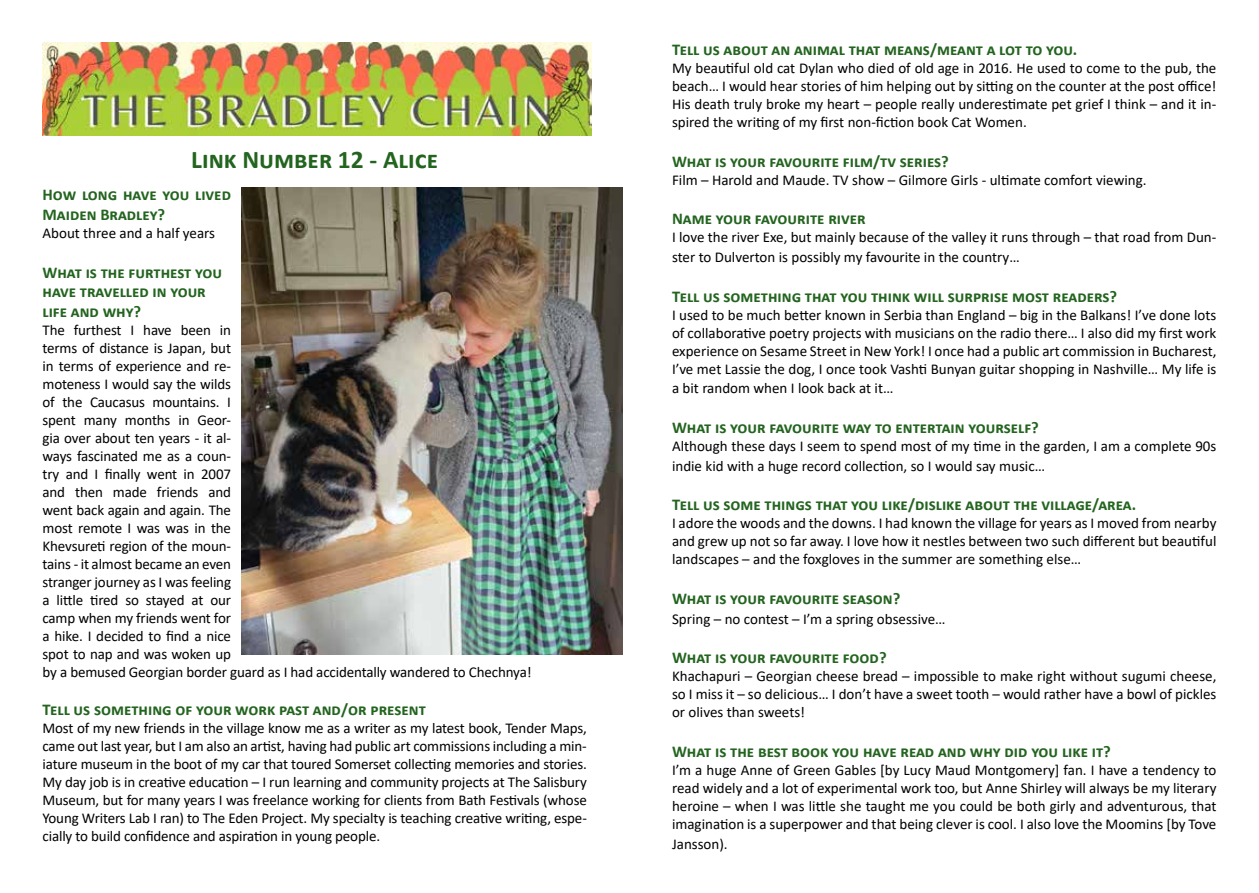
<style>
.page{position:relative;width:1259px;height:893px;background:#fff}
.page>*{position:absolute;margin:0;border:0;box-sizing:border-box;transform-origin:0 0}
.t1{font:700 25.5px "Calibri";color:#23641f}
.t2{font:700 16.5px/19.8px "Calibri";color:#23641f}
.t3{font:15px/18px "Calibri";letter-spacing:-.01em;color:#000;text-align:justify}
</style>
<div class="page">
<img style="left:43px;top:43px;width:548px;height:92px">
<img style="left:242px;top:188px;width:380px;height:466px">
<h1 class="t1" style="left:191px;top:141px;width:248px">Link Number 12 - Alice</h1>
<p class="t2" style="left:43px;top:185px;width:190px">How long have you lived<br>Maiden Bradley?</p>
<p class="t3" style="left:43px;top:224px;width:174px">About three and a half years</p>
<p class="t2" style="left:43px;top:262px;width:181px">What is the furthest you have travelled in your life and why?</p>
<p class="t3" style="left:43px;top:321px;width:490px;text-align:left">The furthest I have been in<br>terms of distance is Japan, but<br>in terms of experience and re-<br>moteness I would say the wilds<br>of the Caucasus mountains. I<br>spent many months in Geor-<br>gia over about ten years - it al-<br>ways fascinated me as a coun-<br>try and I finally went in 2007<br>and then made friends and<br>went back again and again. The<br>most remote I was was in the<br>Khevsureti region of the moun-<br>tains - it almost became an even<br>stranger journey as I was feeling<br>a little tired so stayed at our<br>camp when my friends went for<br>a hike. I decided to find a nice<br>spot to nap and was woken up<br>by a bemused Georgian border guard as I had accidentally wandered to Chechnya!</p>
<p class="t2" style="left:43px;top:699px;width:385px">Tell us something of your work past and/or present</p>
<p class="t3" style="left:43px;top:719px;width:546px">Most of my new friends in the village know me as a writer as my latest book, Tender Maps, came out last year, but I am also an artist, having had public art commissions including a min&shy;iature museum in the boot of my car that toured Somerset collecting memories and stories.<br>My day job is in creative education – I run learning and community projects at The Salisbury Museum, but for many years I was freelance working for clients from Bath Festivals (whose Young Writers Lab I ran) to The Eden Project. My specialty is teaching creative writing, espe&shy;cially to build confidence and aspiration in young people.</p>
<p class="t2" style="left:672px;top:39px;width:407px">Tell us about an animal that means/meant a lot to you.</p>
<p class="t3" style="left:672px;top:59px;width:546px">My beautiful old cat Dylan who died of old age in 2016. He used to come to the pub, the beach… I would hear stories of him helping out by sitting on the counter at the post office!<br>His death truly broke my heart – people really underestimate pet grief I think – and it in&shy;spired the writing of my first non-fiction book Cat Women.</p>
<p class="t2" style="left:672px;top:151px;width:278px">What is your favourite film/tv series?</p>
<p class="t3" style="left:672px;top:170px;width:476px">Film – Harold and Maude. TV show – Gilmore Girls - ultimate comfort viewing.</p>
<p class="t2" style="left:672px;top:209px;width:195px">Name your favourite river</p>
<p class="t3" style="left:672px;top:227px;width:546px;line-height:19.8px">I love the river Exe, but mainly because of the valley it runs through – that road from Dun&shy;ster to Dulverton is possibly my favourite in the country…</p>
<p class="t2" style="left:672px;top:286px;width:447px">Tell us something that you think will surprise most readers?</p>
<p class="t3" style="left:672px;top:305px;width:546px">I used to be much better known in Serbia than England – big in the Balkans! I’ve done lots of collaborative poetry projects with musicians on the radio there… I also did my first work experience on Sesame Street in New York! I once had a public art commission in Bucharest, I’ve met Lassie the dog, I once took Vashti Bunyan guitar shopping in Nashville… My life is</p>
<p class="t3" style="left:672px;top:379px;width:223px">a bit random when I look back at it…</p>
<p class="t2" style="left:672px;top:417px;width:368px">What is your favourite way to entertain yourself?</p>
<p class="t3" style="left:672px;top:436px;width:546px;line-height:19.8px">Although these days I seem to spend most of my time in the garden, I am a complete 90s indie kid with a huge record collection, so I would say music…</p>
<p class="t2" style="left:672px;top:495px;width:466px">Tell us some things that you like/dislike about the village/area.</p>
<p class="t3" style="left:672px;top:514px;width:546px">I adore the woods and the downs. I had known the village for years as I moved from nearby and grew up not so far away. I love how it nestles between two such different but beautiful landscapes – and the foxgloves in the summer are something else…</p>
<p class="t2" style="left:672px;top:588px;width:230px">What is your favourite season?</p>
<p class="t3" style="left:672px;top:609px;width:275px">Spring – no contest – I’m a spring obsessive…</p>
<p class="t2" style="left:672px;top:648px;width:216px">What is your favourite food?</p>
<p class="t3" style="left:672px;top:667px;width:546px">Khachapuri – Georgian cheese bread – impossible to make right without sugumi cheese, so I miss it – so delicious… I don’t have a sweet tooth – would rather have a bowl of pickles or olives than sweets!</p>
<p class="t2" style="left:672px;top:741px;width:440px">What is the best book you have read and why did you like it?</p>
<p class="t3" style="left:672px;top:761px;width:546px">I’m a huge Anne of Green Gables [by Lucy Maud Montgomery] fan. I have a tendency to read widely and a lot of experimental work too, but Anne Shirley will always be my literary heroine – when I was little she taught me you could be both girly and adventurous, that imagination is a superpower and that being clever is cool. I also love the Moomins [by Tove</p>
<p class="t3" style="left:672px;top:834px;width:57px">Jansson).</p>
</div>
